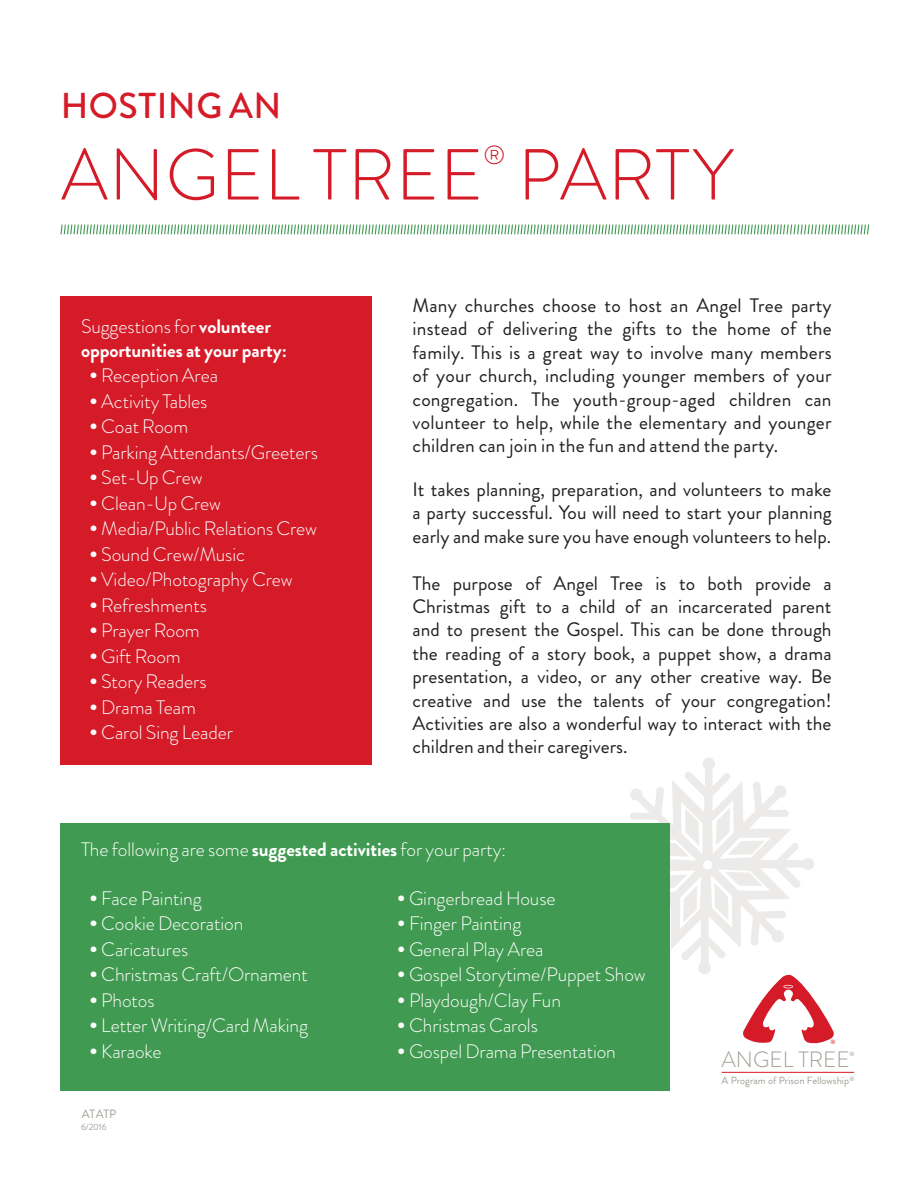
<style>
.page{position:relative;width:918px;height:1188px;background:#fff}
.page>*{position:absolute;margin:0;border:0;box-sizing:border-box;transform-origin:0 0}
.t1{font:300 72px "Brandon Grotesque";letter-spacing:.015em;color:#d51b28}
.t2{font:500 36px "Brandon Grotesque";letter-spacing:.015em;color:#d51b28}
.t3{font:300 26.25px "Brandon Grotesque";color:#d51b28}
.t4{font:300 22.2px "Brandon Grotesque";color:#a39e97}
.t5{font:19.5px/23.4px "Brandon Grotesque";color:#231f20;text-align:justify}
.t6{font:300 19.5px "Brandon Grotesque";letter-spacing:-.005em;color:#fff}
.t7{font:700 19.5px/24px "Brandon Grotesque";letter-spacing:-.005em;color:#fff}
.t8{font:12px "Brandon Grotesque";letter-spacing:-.01em;color:#a39e97}
.t9{font:10.5px "Brandon Grotesque";color:#a39e97}
.t10{font:9px "Brandon Grotesque";color:#a39e97}
.t11{font:6.15px "Brandon Grotesque";color:#a39e97}
.t12{font:6.15px "Brandon Grotesque";color:#d51b28}
.s1{font-weight:300}
.s2{font-family:"ITC Franklin Gothic Std";font-weight:600}
.s3{font-weight:700}
</style>
<div class="page">
<img style="left:630px;top:758px;width:184px;height:217px">
<div style="left:60px;top:296px;width:312px;height:469px;background:#d51b28"></div>
<div style="left:60px;top:823px;width:610px;height:268px;background:#419a51"></div>
<svg style="left:743px;top:975px;width:91px;height:69px"></svg>
<hr style="left:722px;top:1072px;width:132px;height:1px;background:#d51b28">
<svg style="left:60px;top:224px;width:810px;height:11px"></svg>
<h2 class="t2" style="left:61px;top:81px;width:222px">HOSTING AN</h2>
<h1 class="t1" style="left:61px;top:126px;width:423px">ANGEL TREE</h1>
<h3 class="t3" style="left:484px;top:137px;width:23px">®</h3>
<h1 class="t1" style="left:518px;top:126px;width:217px">PARTY</h1>
<p class="t7" style="left:81px;top:314px;width:208px"><span class="s1">Suggestions for</span> volunteer opportunities at your party:</p>
<p class="t6" style="left:88px;top:362px;width:132px"><span class="s2">•</span>Reception Area</p>
<p class="t6" style="left:88px;top:388px;width:121px"><span class="s2">•</span>Activity Tables</p>
<p class="t6" style="left:88px;top:413px;width:102px"><span class="s2">•</span>Coat Room</p>
<p class="t6" style="left:88px;top:439px;width:232px"><span class="s2">•</span>Parking Attendants/Greeters</p>
<p class="t6" style="left:88px;top:464px;width:116px"><span class="s2">•</span>Set-Up Crew</p>
<p class="t6" style="left:88px;top:490px;width:135px"><span class="s2">•</span>Clean-Up Crew</p>
<p class="t6" style="left:88px;top:515px;width:231px"><span class="s2">•</span>Media/Public Relations Crew</p>
<p class="t6" style="left:88px;top:541px;width:159px"><span class="s2">•</span>Sound Crew/Music</p>
<p class="t6" style="left:88px;top:566px;width:206px"><span class="s2">•</span>Video/Photography Crew</p>
<p class="t6" style="left:88px;top:592px;width:121px"><span class="s2">•</span>Refreshments</p>
<p class="t6" style="left:88px;top:617px;width:114px"><span class="s2">•</span>Prayer Room</p>
<p class="t6" style="left:88px;top:643px;width:95px"><span class="s2">•</span>Gift Room</p>
<p class="t6" style="left:88px;top:668px;width:120px"><span class="s2">•</span>Story Readers</p>
<p class="t6" style="left:88px;top:694px;width:110px"><span class="s2">•</span>Drama Team</p>
<p class="t6" style="left:88px;top:719px;width:147px"><span class="s2">•</span>Carol Sing Leader</p>
<p class="t5" style="left:413px;top:294px;width:421px">Many churches choose to host an Angel Tree party instead of delivering the gifts to the home of the family. This is a great way to involve many members of your church, including younger members of your congregation. The youth-group-aged children can volunteer to help, while the elementary and younger children can join in the fun and attend the party.</p>
<p class="t5" style="left:413px;top:478px;width:421px">It takes planning, preparation, and volunteers to make a party successful. You will need to start your planning early and make sure you have enough volunteers to help.</p>
<p class="t5" style="left:413px;top:571px;width:421px">The purpose of Angel Tree is to both provide a Christmas gift to a child of an incarcerated parent and to present the Gospel. This can be done through the reading of a story book, a puppet show, a drama presentation, a video, or any other creative way. Be creative and use the talents of your congregation!<br>Activities are also a wonderful way to interact with the children and their caregivers.</p>
<p class="t6" style="left:81px;top:836px;width:427px">The following are some <span class="s3">suggested activities</span> for your party:</p>
<p class="t6" style="left:88px;top:885px;width:116px"><span class="s2">•</span>Face Painting</p>
<p class="t6" style="left:88px;top:910px;width:157px"><span class="s2">•</span>Cookie Decoration</p>
<p class="t6" style="left:88px;top:936px;width:102px"><span class="s2">•</span>Caricatures</p>
<p class="t6" style="left:88px;top:961px;width:222px"><span class="s2">•</span>Christmas Craft/Ornament</p>
<p class="t6" style="left:88px;top:987px;width:68px"><span class="s2">•</span>Photos</p>
<p class="t6" style="left:88px;top:1012px;width:222px"><span class="s2">•</span>Letter Writing/Card Making</p>
<p class="t6" style="left:88px;top:1038px;width:76px"><span class="s2">•</span>Karaoke</p>
<p class="t6" style="left:396px;top:885px;width:162px"><span class="s2">•</span>Gingerbread House</p>
<p class="t6" style="left:396px;top:910px;width:127px"><span class="s2">•</span>Finger Painting</p>
<p class="t6" style="left:396px;top:936px;width:150px"><span class="s2">•</span>General Play Area</p>
<p class="t6" style="left:396px;top:961px;width:252px"><span class="s2">•</span>Gospel Storytime/Puppet Show</p>
<p class="t6" style="left:396px;top:987px;width:167px"><span class="s2">•</span>Playdough/Clay Fun</p>
<p class="t6" style="left:396px;top:1012px;width:144px"><span class="s2">•</span>Christmas Carols</p>
<p class="t6" style="left:396px;top:1038px;width:222px"><span class="s2">•</span>Gospel Drama Presentation</p>
<p class="t8" style="left:82px;top:1106px;width:36px">ATATP</p>
<p class="t10" style="left:81px;top:1121px;width:27px">6/2016</p>
<p class="t12" style="left:831px;top:1038px;width:7px">®</p>
<p class="t9" style="left:722px;top:1073px;width:129px">A Program of Prison Fellowship</p>
<p class="t4" style="left:722px;top:1044px;width:130px">ANGEL TREE</p>
<p class="t11" style="left:850px;top:1049px;width:7px">®</p>
<p class="t11" style="left:850px;top:1074px;width:7px">®</p>
</div>
